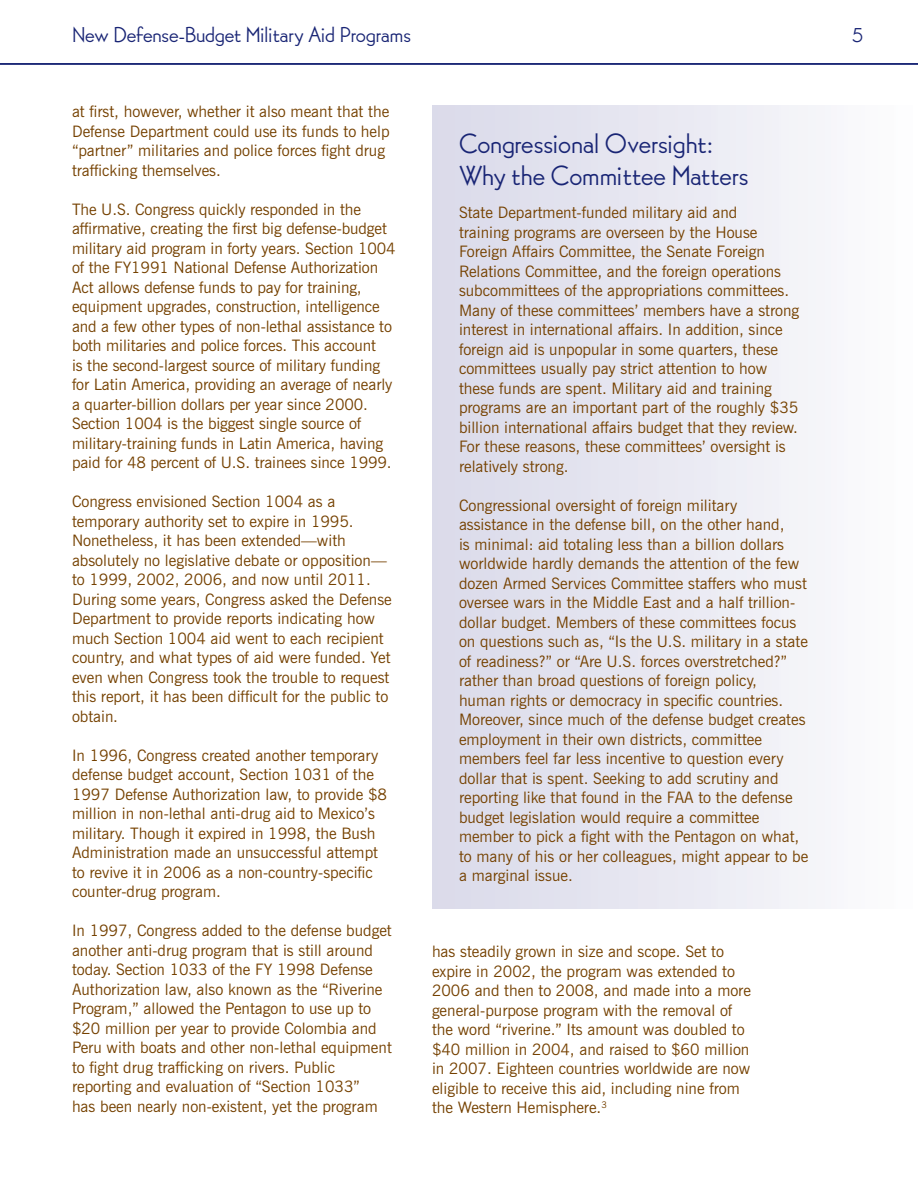
<style>
.page{position:relative;width:918px;height:1188px;background:#fff}
.page>*{position:absolute;margin:0;border:0;box-sizing:border-box;transform-origin:0 0}
.Running_Heads{font:27px/32.4px "Bernhard Gothic SG";letter-spacing:-.015em;color:#192575}
.t1{font:21px "Bernhard Gothic SG";letter-spacing:-.02em;color:#192575}
.LAWG_body{font:15.75px/19.5px "News Gothic BT";color:#754100}
</style>
<div class="page">
<svg style="left:0;top:63px;width:918px;height:2px;background:#28347e"></svg>
<div style="left:432px;top:105px;width:486px;height:804px;background:linear-gradient(to right,#d9d8e9,#fcfcfd)"></div>
<p class="t1" style="left:72px;top:21px;width:341px">New Defense-Budget Military Aid Programs</p>
<p class="t1" style="left:852px;top:21px;width:13px">5</p>
<p class="LAWG_body" style="left:72px;top:102px;width:319px">at first, however, whether it also meant that the Defense Department could use its funds to help “partner” militaries and police forces fight drug trafficking themselves.</p>
<p class="LAWG_body" style="left:72px;top:199px;width:325px">The U.S. Congress quickly responded in the affirmative, creating the first big defense-budget military aid program in forty years. Section 1004 of the FY1991 National Defense Authorization Act allows defense funds to pay for training, equipment upgrades, construction, intelligence and a few other types of non-lethal assistance to both militaries and police forces. This account<br>is the second-largest source of military funding for Latin America, providing an average of nearly a quarter-billion dollars per year since 2000.<br>Section 1004 is the biggest single source of military-training funds in Latin America, having paid for 48 percent of U.S. trainees since 1999.</p>
<p class="LAWG_body" style="left:72px;top:492px;width:321px">Congress envisioned Section 1004 as a temporary authority set to expire in 1995.<br>Nonetheless, it has been extended—with absolutely no legislative debate or opposition— to 1999, 2002, 2006, and now until 2011.<br>During some years, Congress asked the Defense Department to provide reports indicating how much Section 1004 aid went to each recipient country, and what types of aid were funded. Yet even when Congress took the trouble to request this report, it has been difficult for the public to obtain.</p>
<p class="LAWG_body" style="left:72px;top:745px;width:317px">In 1996, Congress created another temporary defense budget account, Section 1031 of the 1997 Defense Authorization law, to provide $8 million in non-lethal anti-drug aid to Mexico’s military. Though it expired in 1998, the Bush Administration made an unsuccessful attempt to revive it in 2006 as a non-country-specific counter-drug program.</p>
<p class="LAWG_body" style="left:72px;top:921px;width:321px">In 1997, Congress added to the defense budget another anti-drug program that is still around today. Section 1033 of the FY 1998 Defense Authorization law, also known as the “Riverine Program,” allowed the Pentagon to use up to $20 million per year to provide Colombia and Peru with boats and other non-lethal equipment to fight drug trafficking on rivers. Public reporting and evaluation of “Section 1033”<br>has been nearly non-existent, yet the program</p>
<p class="Running_Heads" style="left:459px;top:127px;width:291px">Congressional Oversight:<br>Why the Committee Matters</p>
<p class="LAWG_body" style="left:459px;top:203px;width:342px">State Department-funded military aid and<br>training programs are overseen by the House Foreign Affairs Committee, the Senate Foreign Relations Committee, and the foreign operations subcommittees of the appropriations committees.<br>Many of these committees’ members have a strong interest in international affairs. In addition, since foreign aid is unpopular in some quarters, these committees usually pay strict attention to how these funds are spent. Military aid and training programs are an important part of the roughly $35 billion international affairs budget that they review.<br>For these reasons, these committees’ oversight is relatively strong.</p>
<p class="LAWG_body" style="left:459px;top:495px;width:351px">Congressional oversight of foreign military assistance in the defense bill, on the other hand,<br>is minimal: aid totaling less than a billion dollars worldwide hardly demands the attention of the few dozen Armed Services Committee staffers who must oversee wars in the Middle East and a half trillion&shy;dollar budget. Members of these committees focus on questions such as, “Is the U.S. military in a state of readiness?” or “Are U.S. forces overstretched?” rather than broad questions of foreign policy,<br>human rights or democracy in specific countries.<br>Moreover, since much of the defense budget creates employment in their own districts, committee members feel far less incentive to question every dollar that is spent. Seeking to add scrutiny and reporting like that found in the FAA to the defense budget legislation would require a committee member to pick a fight with the Pentagon on what, to many of his or her colleagues, might appear to be a marginal issue.</p>
<p class="LAWG_body" style="left:432px;top:942px;width:321px">has steadily grown in size and scope. Set to expire in 2002, the program was extended to 2006 and then to 2008, and made into a more general-purpose program with the removal of the word “riverine.” Its amount was doubled to $40 million in 2004, and raised to $60 million in 2007. Eighteen countries worldwide are now eligible to receive this aid, including nine from the Western Hemisphere.<sup>3</sup></p>
</div>
